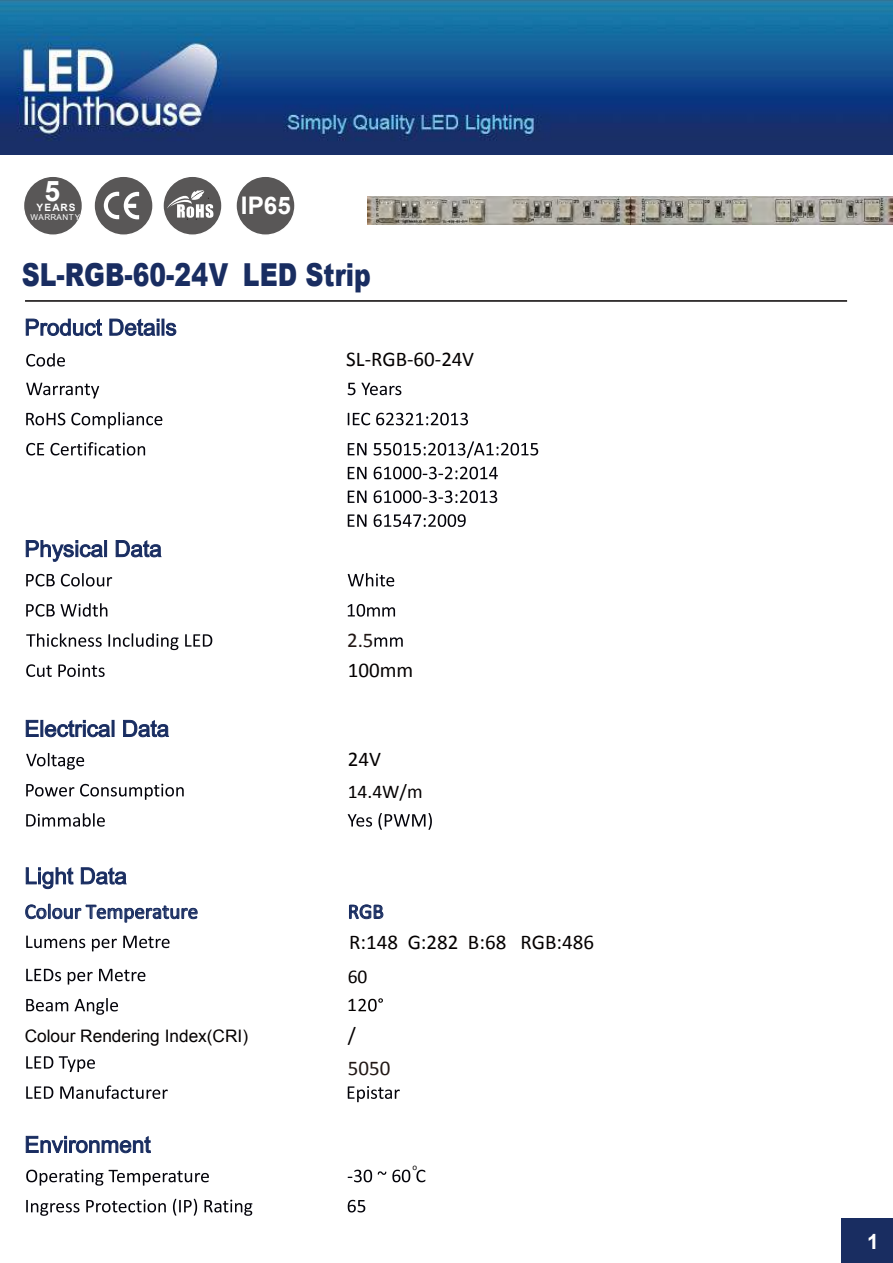
<style>
.page{position:relative;width:893px;height:1263px;background:#fff}
.page>*{position:absolute;margin:0;border:0;box-sizing:border-box;transform-origin:0 0}
.t1{font:900 31.65px "Arial";color:#192d61;scale:.79 1}
.t2{font:700 28.35px "Arial";color:#fff}
.t3{font:700 24.3px "Arial";color:#fff}
.t4{font:21px "Calibri";color:#040000}
.t5{font:21px "Calibri";color:#192d61}
.t6{font:21px "Calibri";color:#221815}
.t7{font:700 21px "Arial";color:#fff}
.t8{font:19.5px "Calibri";color:#040000}
.t9{font:17.25px "Arial";color:#040000}
.t10{font:700 10.05px "Arial";letter-spacing:.105em;color:#fff}
.t11{font:9px "Calibri";color:#040000}
.t12{font:8.1px "Arial";letter-spacing:.055em;color:#fff}
</style>
<div class="page">
<div style="left:841px;top:1218px;width:52px;height:45px;background:#192d61"></div>
<img style="left:0;top:0;width:892px;height:155px">
<svg style="left:25px;top:318px;width:152px;height:18px"></svg>
<svg style="left:26px;top:353px;width:39px;height:14px"></svg>
<svg style="left:26px;top:383px;width:73px;height:15px"></svg>
<svg style="left:348px;top:383px;width:53px;height:12px"></svg>
<svg style="left:26px;top:412px;width:136px;height:17px"></svg>
<svg style="left:348px;top:413px;width:120px;height:12px"></svg>
<svg style="left:26px;top:442px;width:119px;height:13px"></svg>
<svg style="left:348px;top:441px;width:190px;height:17px"></svg>
<svg style="left:348px;top:467px;width:150px;height:12px"></svg>
<svg style="left:348px;top:490px;width:149px;height:13px"></svg>
<svg style="left:348px;top:514px;width:118px;height:13px"></svg>
<svg style="left:25px;top:540px;width:137px;height:22px"></svg>
<svg style="left:26px;top:573px;width:86px;height:13px"></svg>
<svg style="left:348px;top:573px;width:46px;height:13px"></svg>
<svg style="left:26px;top:603px;width:81px;height:14px"></svg>
<svg style="left:348px;top:604px;width:47px;height:13px"></svg>
<svg style="left:26px;top:633px;width:186px;height:17px"></svg>
<svg style="left:374px;top:637px;width:29px;height:10px"></svg>
<svg style="left:26px;top:664px;width:79px;height:13px"></svg>
<svg style="left:25px;top:719px;width:144px;height:19px"></svg>
<svg style="left:26px;top:753px;width:58px;height:17px"></svg>
<svg style="left:26px;top:784px;width:158px;height:16px"></svg>
<svg style="left:26px;top:813px;width:79px;height:14px"></svg>
<svg style="left:348px;top:813px;width:84px;height:17px"></svg>
<svg style="left:25px;top:867px;width:102px;height:22px"></svg>
<svg style="left:26px;top:935px;width:144px;height:16px"></svg>
<svg style="left:26px;top:969px;width:119px;height:15px"></svg>
<svg style="left:26px;top:998px;width:92px;height:17px"></svg>
<svg style="left:358px;top:998px;width:25px;height:13px"></svg>
<svg style="left:26px;top:1056px;width:69px;height:16px"></svg>
<svg style="left:26px;top:1085px;width:142px;height:14px"></svg>
<svg style="left:348px;top:1086px;width:52px;height:16px"></svg>
<svg style="left:25px;top:1135px;width:126px;height:18px"></svg>
<svg style="left:26px;top:1169px;width:183px;height:16px"></svg>
<svg style="left:348px;top:1170px;width:77px;height:12px"></svg>
<svg style="left:26px;top:1199px;width:226px;height:17px"></svg>
<svg style="left:348px;top:1200px;width:17px;height:12px"></svg>
<div style="left:23px;top:175px;width:60px;height:61px;background:#595757;border:1px solid #fff;border-radius:50%"></div>
<svg style="left:162px;top:175px;width:61px;height:61px;fill:#595757"></svg>
<div style="left:235px;top:175px;width:61px;height:61px;background:#595757;border:1px solid #fff;border-radius:50%"></div>
<svg style="left:93px;top:175px;width:61px;height:61px;background:#757474"></svg>
<svg style="left:167px;top:190px;width:46px;height:30px"></svg>
<svg style="left:104px;top:192px;width:35px;height:27px"></svg>
<svg style="left:25px;top:903px;width:173px;height:20px"></svg>
<svg style="left:349px;top:904px;width:35px;height:15px"></svg>
<hr style="left:25px;top:300px;width:822px;height:2px;background:#040000">
<img style="left:367px;top:197px;width:526px;height:28px">
<h2 class="t2" style="left:45px;top:172px;width:17px">5</h2>
<p class="t10" style="left:36px;top:201px;width:41px">YEARS</p>
<p class="t12" style="left:30px;top:211px;width:51px">WARRANTY</p>
<p class="t3" style="left:241px;top:189px;width:51px">IP65</p>
<h1 class="t1" style="left:22px;top:252px;width:263px">SL-RGB-60-24V</h1>
<h1 class="t1" style="left:243px;top:251px;width:163px">LED Strip</h1>
<p class="t4" style="left:346px;top:346px;width:129px">SL-RGB-60-24V</p>
<p class="t5" style="left:25px;top:898px;width:175px">Colour Temperature</p>
<p class="t6" style="left:347px;top:626px;width:28px">2.5</p>
<p class="t4" style="left:348px;top:656px;width:67px">100mm</p>
<p class="t4" style="left:348px;top:745px;width:35px">24V</p>
<p class="t8" style="left:348px;top:779px;width:77px">14.4W/m</p>
<p class="t5" style="left:348px;top:898px;width:38px">RGB</p>
<p class="t4" style="left:349px;top:929px;width:246px">R:148 G:282 B:68 RGB:486</p>
<p class="t8" style="left:348px;top:965px;width:21px">60</p>
<p class="t8" style="left:347px;top:992px;width:11px">1</p>
<p class="t9" style="left:25px;top:1024px;width:225px">Colour Rendering Index(CRI)</p>
<p class="t4" style="left:348px;top:1021px;width:10px">/</p>
<p class="t6" style="left:348px;top:1054px;width:44px">5050</p>
<p class="t11" style="left:413px;top:1161px;width:6px">o</p>
<p class="t7" style="left:867px;top:1228px;width:13px">1</p>
</div>
